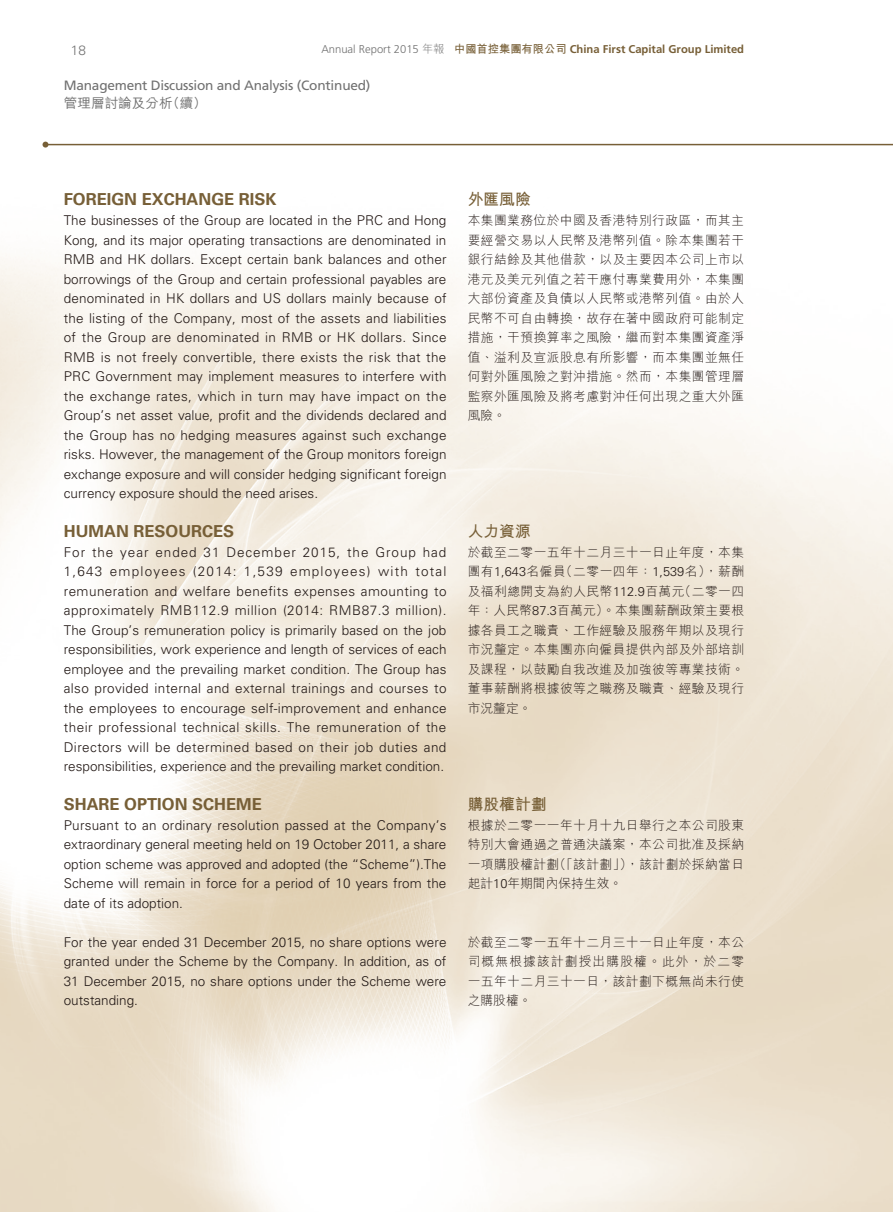
<style>
.page{position:relative;width:893px;height:1212px;background:#fff}
.page>*{position:absolute;margin:0;border:0;box-sizing:border-box;transform-origin:0 0}
.t1{font:700 16.5px "Univers LT Std";color:#775f37}
.t2{font:15.75px "M Hei HK Bold E Ten B5 H";color:#775f37}
.t3{font:300 13.5px/19.5px "Univers LT Std";color:#231916;text-align:justify}
.t4{font:13.5px "Frutiger LT Std";letter-spacing:-.015em;color:#717171}
.t5{font:13.5px "M Hei HK Medium E Ten B5 H";color:#717171}
.t6{font:300 13.5px "Univers LT Std";color:#717171}
.t7{font:12.75px/19.5px "M Hei HK Light E Ten B5 H";letter-spacing:.035em;color:#231916;text-align:justify}
.t8{font:700 11.25px "Frutiger LT Std";color:#775f37}
.s1{font-weight:300;color:#717171}
.s2{font-family:"M Hei HK Light E Ten B5 H";font-weight:400;color:#717171}
.s3{font-family:"M Hei HK Bold E Ten B5 H";font-weight:400}
.s4{font-family:"Univers LT Std";font-weight:300}
</style>
<div class="page">
<img style="left:0;top:141px;width:893px;height:1071px">
<hr style="left:45px;top:144px;width:848px;height:1px;background:#775f37">
<svg style="left:43px;top:142px;width:5px;height:6px"></svg>
<p class="t6" style="left:71px;top:44px;width:17px">18</p>
<p class="t8" style="left:321px;top:43px;width:424px"><span class="s1">Annual Report 2015</span> <span class="s2">年報</span> <span class="s3">中國首控集團有限公司</span> China First Capital Group Limited</p>
<p class="t4" style="left:64px;top:79px;width:308px">Management Discussion and Analysis (Continued)</p>
<p class="t5" style="left:64px;top:97px;width:145px">管理層討論及分析（續）</p>
<p class="t1" style="left:64px;top:191px;width:214px">FOREIGN EXCHANGE RISK</p>
<p class="t3" style="left:64px;top:211px;width:384px">The businesses of the Group are located in the PRC and Hong Kong, and its major operating transactions are denominated in RMB and HK dollars. Except certain bank balances and other borrowings of the Group and certain professional payables are denominated in HK dollars and US dollars mainly because of the listing of the Company, most of the assets and liabilities of the Group are denominated in RMB or HK dollars. Since RMB is not freely convertible, there exists the risk that the PRC Government may implement measures to interfere with the exchange rates, which in turn may have impact on the Group’s net asset value, profit and the dividends declared and the Group has no hedging measures against such exchange risks. However, the management of the Group monitors foreign exchange exposure and will consider hedging significant foreign currency exposure should the need arises.</p>
<p class="t1" style="left:64px;top:523px;width:172px">HUMAN RESOURCES</p>
<p class="t3" style="left:64px;top:543px;width:384px">For the year ended 31 December 2015, the Group had 1,643 employees (2014: 1,539 employees) with total remuneration and welfare benefits expenses amounting to approximately RMB112.9 million (2014: RMB87.3 million).<br>The Group’s remuneration policy is primarily based on the job responsibilities, work experience and length of services of each employee and the prevailing market condition. The Group has also provided internal and external trainings and courses to the employees to encourage self-improvement and enhance their professional technical skills. The remuneration of the Directors will be determined based on their job duties and responsibilities, experience and the prevailing market condition.</p>
<p class="t1" style="left:64px;top:796px;width:199px">SHARE OPTION SCHEME</p>
<p class="t3" style="left:64px;top:816px;width:384px">Pursuant to an ordinary resolution passed at the Company’s extraordinary general meeting held on 19 October 2011, a share option scheme was approved and adopted (the “Scheme”).The Scheme will remain in force for a period of 10 years from the date of its adoption.</p>
<p class="t3" style="left:64px;top:933px;width:384px">For the year ended 31 December 2015, no share options were granted under the Scheme by the Company. In addition, as of 31 December 2015, no share options under the Scheme were outstanding.</p>
<p class="t2" style="left:468px;top:194px;width:64px">外匯風險</p>
<p class="t7" style="left:468px;top:212px;width:278px">本集團業務位於中國及香港特別行政區，而其主要經營交易以人民幣及港幣列值。除本集團若干銀行結餘及其他借款，以及主要因本公司上市以港元及美元列值之若干應付專業費用外，本集團大部份資產及負債以人民幣或港幣列值。由於人民幣不可自由轉換，故存在著中國政府可能制定措施，干預換算率之風險，繼而對本集團資產淨值、溢利及宣派股息有所影響，而本集團並無任何對外匯風險之對沖措施。然而，本集團管理層監察外匯風險及將考慮對沖任何出現之重大外匯風險。</p>
<p class="t2" style="left:468px;top:525px;width:64px">人力資源</p>
<p class="t7" style="left:468px;top:544px;width:278px">於截至二零一五年十二月三十一日止年度，本集團有<span class="s4">1,643</span>名僱員（二零一四年：<span class="s4">1,539</span>名），薪酬及福利總開支為約人民幣<span class="s4">112.9</span>百萬元（二零一四年：人民幣<span class="s4">87.3</span>百萬元）。本集團薪酬政策主要根據各員工之職責、工作經驗及服務年期以及現行市況釐定。本集團亦向僱員提供內部及外部培訓及課程，以鼓勵自我改進及加強彼等專業技術。董事薪酬將根據彼等之職務及職責、經驗及現行市況釐定。</p>
<p class="t2" style="left:468px;top:798px;width:80px">購股權計劃</p>
<p class="t7" style="left:468px;top:817px;width:278px">根據於二零一一年十月十九日舉行之本公司股東特別大會通過之普通決議案，本公司批准及採納一項購股權計劃（「該計劃」），該計劃於採納當日起計<span class="s4">10</span>年期間內保持生效。</p>
<p class="t7" style="left:468px;top:934px;width:278px">於截至二零一五年十二月三十一日止年度，本公司概無根據該計劃授出購股權。此外，於二零一五年十二月三十一日，該計劃下概無尚未行使之購股權。</p>
</div>
